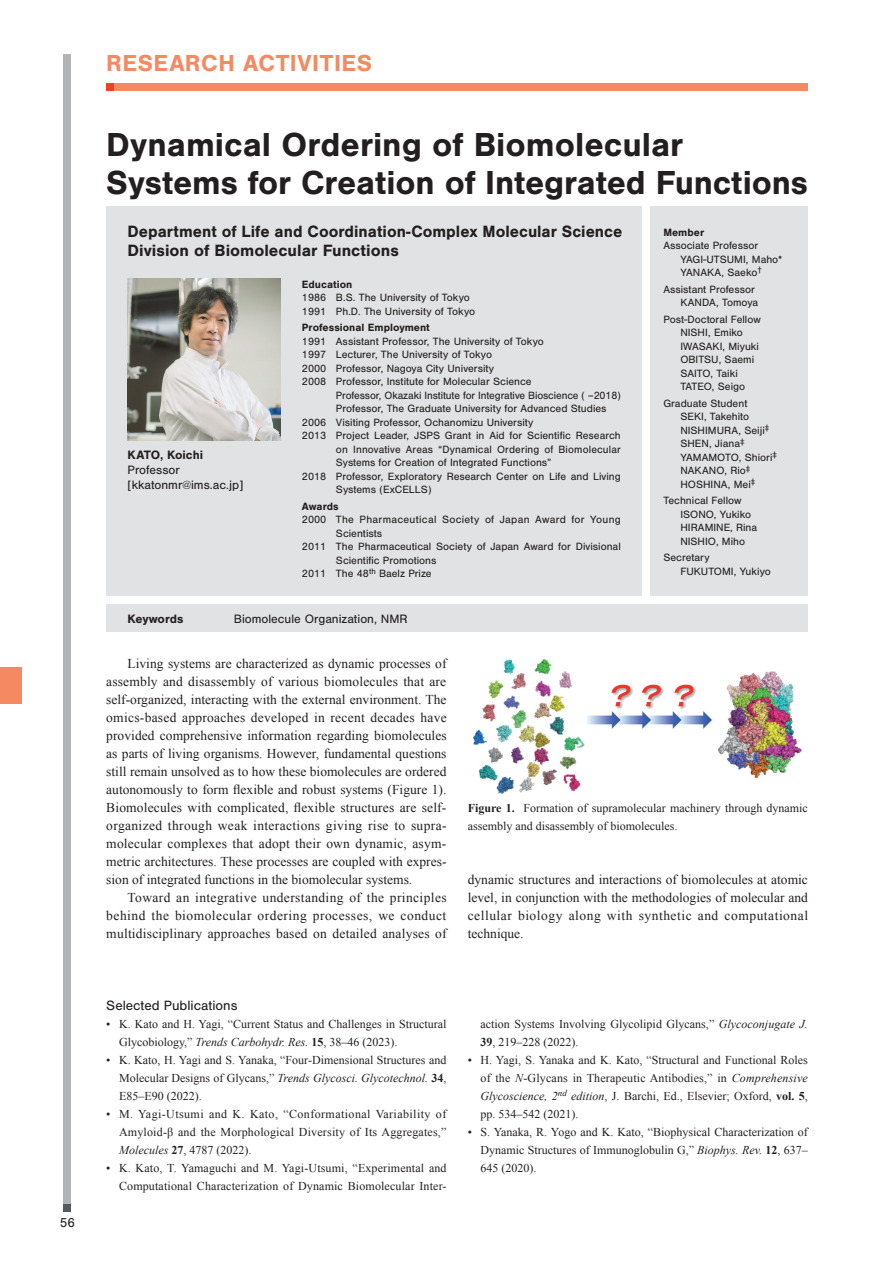
<style>
.page{position:relative;width:893px;height:1263px;background:#fff}
.page>*{position:absolute;margin:0;border:0;box-sizing:border-box;transform-origin:0 0}
.title_I{font:700 34.5px/37.5px "Nimbus San";color:#231f20}
.t1{font:700 24px "Nimbus San";letter-spacing:.025em;color:#f58961}
.title_I_downlist{font:700 16.95px "Nimbus San";color:#231f20}
.reference{font:13.95px "Nimbus San";color:#231f20}
.body{font:13.5px/18px "Times New Roman";letter-spacing:.015em;color:#231f20;text-align:justify}
.t2{font:13.5px "Nimbus San";color:#231f20}
.staff-p{font:12.6px "Nimbus San";color:#231f20}
.keywords{font:12.6px "Nimbus San";color:#231f20}
.staff-pt{font:700 12.6px "Nimbus San";color:#231f20}
.keywords-2{font:700 12.6px "Nimbus San";color:#231f20}
.reference_body{font:12px/18px "Times New Roman";color:#231f20;text-align:justify}
.biog{font:10.95px/13.5px "Nimbus San";color:#231f20}
.staff{font:10.95px "Nimbus San";color:#231f20}
.staff-t{font:10.95px "Nimbus San";color:#231f20}
.biog-2{font:10.95px/13.5px "Nimbus San";letter-spacing:.025em;color:#231f20}
.biog-t{font:700 10.95px "Nimbus San";color:#231f20}
.staff-t-2{font:700 10.95px "Nimbus San";color:#231f20}
.s1{font-weight:700}
.s2{font-style:italic}
</style>
<div class="page">
<div style="left:106px;top:83px;width:702px;height:7px;background:#f58961"></div>
<div style="left:106px;top:83px;width:8px;height:7px;background:#ef4222"></div>
<div style="left:64px;top:55px;width:7px;height:1157px;background:#b2b3b7"></div>
<div style="left:64px;top:1205px;width:7px;height:7px;background:#57585a"></div>
<div style="left:0;top:668px;width:21px;height:36px;background:#f58961"></div>
<div style="left:106px;top:206px;width:536px;height:389px;background:#e1e2e4"></div>
<div style="left:651px;top:206px;width:157px;height:389px;background:#e1e2e4"></div>
<div style="left:106px;top:604px;width:702px;height:27px;background:#e1e2e4"></div>
<img style="left:128px;top:279px;width:153px;height:161px">
<img style="left:474px;top:660px;width:328px;height:134px">
<p class="t2" style="left:60px;top:1215px;width:17px">56</p>
<h2 class="t1" style="left:106px;top:50px;width:267px">RESEARCH ACTIVITIES</h2>
<p class="title_I" style="left:106px;top:126px;width:703px">Dynamical Ordering of Biomolecular<br>Systems for Creation of Integrated Functions</p>
<p class="title_I_downlist" style="left:128px;top:222px;width:496px">Department of Life and Coordination-Complex Molecular Science</p>
<p class="title_I_downlist" style="left:128px;top:241px;width:273px">Division of Biomolecular Functions</p>
<p class="staff-t-2" style="left:663px;top:226px;width:42px">Member</p>
<p class="staff-t" style="left:663px;top:239px;width:96px">Associate Professor</p>
<p class="staff" style="left:680px;top:253px;width:104px">YAGI-UTSUMI, Maho*</p>
<p class="staff" style="left:680px;top:266px;width:83px">YANAKA, Saeko<sup>†</sup></p>
<p class="staff-t" style="left:663px;top:283px;width:93px">Assistant Professor</p>
<p class="staff" style="left:680px;top:296px;width:79px">KANDA, Tomoya</p>
<p class="staff-t" style="left:663px;top:313px;width:99px">Post-Doctoral Fellow</p>
<p class="staff" style="left:680px;top:326px;width:64px">NISHI, Emiko</p>
<p class="staff" style="left:680px;top:340px;width:80px">IWASAKI, Miyuki</p>
<p class="staff" style="left:680px;top:353px;width:75px">OBITSU, Saemi</p>
<p class="staff" style="left:680px;top:367px;width:59px">SAITO, Taiki</p>
<p class="staff" style="left:680px;top:380px;width:66px">TATEO, Seigo</p>
<p class="staff-t" style="left:663px;top:397px;width:85px">Graduate Student</p>
<p class="staff" style="left:680px;top:410px;width:70px">SEKI, Takehito</p>
<p class="staff" style="left:680px;top:424px;width:90px">NISHIMURA, Seiji<sup>‡</sup></p>
<p class="staff" style="left:680px;top:437px;width:66px">SHEN, Jiana<sup>‡</sup></p>
<p class="staff" style="left:680px;top:451px;width:98px">YAMAMOTO, Shiori<sup>‡</sup></p>
<p class="staff" style="left:680px;top:464px;width:71px">NAKANO, Rio<sup>‡</sup></p>
<p class="staff" style="left:680px;top:478px;width:76px">HOSHINA, Mei<sup>‡</sup></p>
<p class="staff-t" style="left:663px;top:494px;width:80px">Technical Fellow</p>
<p class="staff" style="left:680px;top:508px;width:72px">ISONO, Yukiko</p>
<p class="staff" style="left:680px;top:521px;width:78px">HIRAMINE, Rina</p>
<p class="staff" style="left:680px;top:535px;width:66px">NISHIO, Miho</p>
<p class="staff-t" style="left:663px;top:551px;width:48px">Secretary</p>
<p class="staff" style="left:680px;top:565px;width:92px">FUKUTOMI, Yukiyo</p>
<p class="biog-t" style="left:302px;top:278px;width:52px">Education</p>
<p class="biog" style="left:302px;top:291px;width:170px">1986 B.S. The University of Tokyo</p>
<p class="biog" style="left:302px;top:304px;width:175px">1991 Ph.D. The University of Tokyo</p>
<p class="biog-t" style="left:302px;top:321px;width:129px">Professional Employment</p>
<p class="biog" style="left:302px;top:334px;width:244px">1991 Assistant Professor, The University of Tokyo</p>
<p class="biog" style="left:302px;top:348px;width:192px">1997 Lecturer, The University of Tokyo</p>
<p class="biog" style="left:302px;top:361px;width:194px">2000 Professor, Nagoya City University</p>
<p class="biog" style="left:302px;top:375px;width:231px">2008 Professor, Institute for Molecular Science</p>
<p class="biog" style="left:336px;top:388px;width:286px">Professor, Okazaki Institute for Integrative Bioscience ( –2018)</p>
<p class="biog" style="left:336px;top:402px;width:272px">Professor, The Graduate University for Advanced Studies</p>
<p class="biog" style="left:302px;top:415px;width:233px">2006 Visiting Professor, Ochanomizu University</p>
<p class="biog" style="left:336px;top:429px;width:287px;text-align:justify;text-indent:-34px">2013 Project Leader, JSPS Grant in Aid for Scientific Research on Innovative Areas “Dynamical Ordering of Biomolecular Systems for Creation of Integrated Functions”</p>
<p class="biog" style="left:336px;top:469px;width:286px;text-indent:-34px">2018 Professor, Exploratory Research Center on Life and Living<br>Systems (ExCELLS)</p>
<p class="biog-t" style="left:302px;top:500px;width:38px">Awards</p>
<p class="biog-2" style="left:336px;top:513px;width:286px;text-indent:-34px">2000 The Pharmaceutical Society of Japan Award for Young<br>Scientists</p>
<p class="biog" style="left:336px;top:540px;width:286px;text-indent:-34px">2011 The Pharmaceutical Society of Japan Award for Divisional<br>Scientific Promotions</p>
<p class="biog" style="left:302px;top:567px;width:131px">2011 The 48<sup>th</sup> Baelz Prize</p>
<p class="staff-pt" style="left:128px;top:448px;width:77px">KATO, Koichi</p>
<p class="staff-p" style="left:128px;top:463px;width:54px">Professor</p>
<p class="staff-p" style="left:128px;top:478px;width:117px">[kkatonmr@ims.ac.jp]</p>
<p class="keywords-2" style="left:128px;top:612px;width:57px">Keywords</p>
<p class="keywords" style="left:234px;top:612px;width:175px">Biomolecule Organization, NMR</p>
<p class="body" style="left:106px;top:654px;width:342px;text-indent:21px">Living systems are characterized as dynamic processes of assembly and disassembly of various biomolecules that are self-organized, interacting with the external environment. The omics-based approaches developed in recent decades have provided comprehensive information regarding biomolecules as parts of living organisms. However, fundamental questions still remain unsolved as to how these biomolecules are ordered autonomously to form flexible and robust systems (Figure 1).<br>Biomolecules with complicated, flexible structures are self&shy;organized through weak interactions giving rise to supra&shy;molecular complexes that adopt their own dynamic, asym&shy;metric architectures. These processes are coupled with expres&shy;sion of integrated functions in the biomolecular systems.</p>
<p class="body" style="left:106px;top:888px;width:342px;text-indent:21px">Toward an integrative understanding of the principles behind the biomolecular ordering processes, we conduct multidisciplinary approaches based on detailed analyses of</p>
<p class="reference_body" style="left:468px;top:798px;width:342px"><span class="s1">Figure 1.</span> Formation of supramolecular machinery through dynamic assembly and disassembly of biomolecules.</p>
<p class="body" style="left:468px;top:870px;width:342px">dynamic structures and interactions of biomolecules at atomic level, in conjunction with the methodologies of molecular and cellular biology along with synthetic and computational technique.</p>
<p class="reference" style="left:106px;top:997px;width:133px">Selected Publications</p>
<p class="reference_body" style="left:119px;top:1014px;width:329px;text-indent:-13px">• K. Kato and H. Yagi, “Current Status and Challenges in Structural<br>Glycobiology,” <span class="s2">Trends Carbohydr. Res.</span> <span class="s1">15</span>, 38–46 (2023).</p>
<p class="reference_body" style="left:119px;top:1050px;width:329px;text-indent:-13px">• K. Kato, H. Yagi and S. Yanaka, “Four-Dimensional Structures and Molecular Designs of Glycans,” <span class="s2">Trends Glycosci. Glycotechnol.</span> <span class="s1">34</span>, E85–E90 (2022).</p>
<p class="reference_body" style="left:119px;top:1104px;width:329px;text-indent:-13px">• M. Yagi-Utsumi and K. Kato, “Conformational Variability of Amyloid-β and the Morphological Diversity of Its Aggregates,” <span class="s2">Molecules</span> <span class="s1">27</span>, 4787 (2022).</p>
<p class="reference_body" style="left:106px;top:1158px;width:342px;text-align:right">• K. Kato, T. Yamaguchi and M. Yagi-Utsumi, “Experimental and<br>Computational Characterization of Dynamic Biomolecular Inter-</p>
<p class="reference_body" style="left:480px;top:1014px;width:329px">action Systems Involving Glycolipid Glycans,” <span class="s2">Glycoconjugate J.<br></span><span class="s1">39</span>, 219–228 (2022).</p>
<p class="reference_body" style="left:480px;top:1050px;width:329px;text-indent:-13px">• H. Yagi, S. Yanaka and K. Kato, “Structural and Functional Roles of the <span class="s2">N</span>-Glycans in Therapeutic Antibodies,” in <span class="s2">Comprehensive Glycoscience, 2</span><sup>nd</sup> <span class="s2">edition</span>, J. Barchi, Ed., Elsevier; Oxford, <span class="s1">vol. 5</span>, pp. 534–542 (2021).</p>
<p class="reference_body" style="left:480px;top:1122px;width:329px;text-indent:-13px">• S. Yanaka, R. Yogo and K. Kato, “Biophysical Characterization of Dynamic Structures of Immunoglobulin G,” <span class="s2">Biophys. Rev.</span> <span class="s1">12</span>, 637– 645 (2020).</p>
</div>
